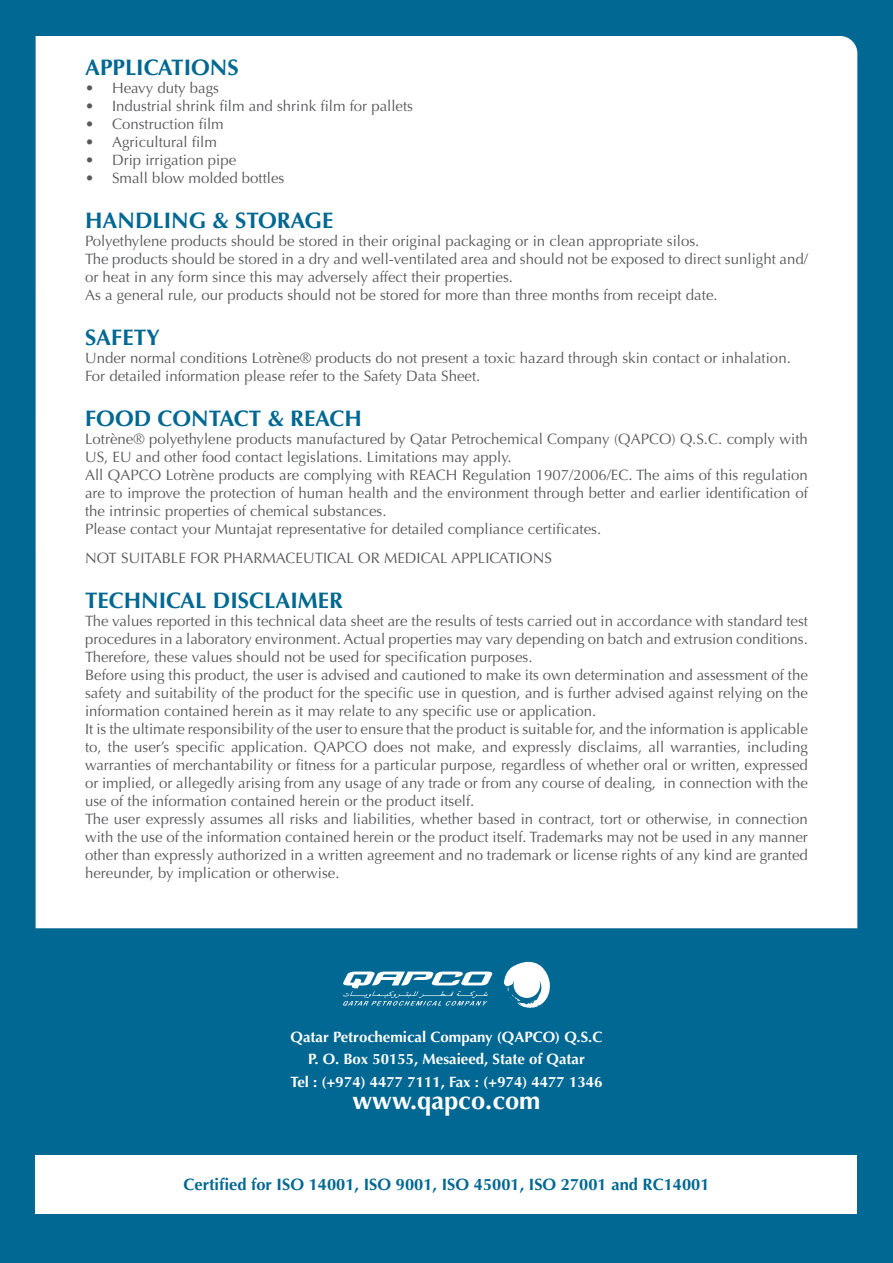
<style>
.page{position:relative;width:893px;height:1263px;background:#006892}
.page>*{position:absolute;margin:0;border:0;box-sizing:border-box;transform-origin:0 0}
.t1{font:700 25.5px "Optima";color:#fff}
.t2{font:700 22.5px "Optima";color:#006892}
.t3{font:700 16.5px "Optima";color:#006892}
.t4{font:15px/18px "Optima";color:#58595b}
.t5{font:700 15px/22.5px "Optima";color:#fff;text-align:center}
</style>
<div class="page">
<div style="left:36px;top:36px;width:821px;height:892px;background:#fff"></div>
<svg style="left:343px;top:971px;width:150px;height:35px"></svg>
<svg style="left:504px;top:962px;width:46px;height:46px"></svg>
<div style="left:36px;top:1155px;width:821px;height:59px;background:#fff"></div>
<h2 class="t2" style="left:85px;top:54px;width:155px">APPLICATIONS</h2>
<p class="t4" style="left:112px;top:79px;width:109px">Heavy duty bags</p>
<p class="t4" style="left:85px;top:79px;width:11px">•</p>
<p class="t4" style="left:85px;top:97px;width:11px">•</p>
<p class="t4" style="left:112px;top:97px;width:302px">Industrial shrink film and shrink film for pallets</p>
<p class="t4" style="left:85px;top:115px;width:11px">•</p>
<p class="t4" style="left:112px;top:115px;width:113px">Construction film</p>
<p class="t4" style="left:85px;top:133px;width:11px">•</p>
<p class="t4" style="left:112px;top:133px;width:106px">Agricultural film</p>
<p class="t4" style="left:85px;top:151px;width:11px">•</p>
<p class="t4" style="left:112px;top:151px;width:126px">Drip irrigation pipe</p>
<p class="t4" style="left:112px;top:169px;width:174px">Small blow molded bottles</p>
<p class="t4" style="left:85px;top:169px;width:11px">•</p>
<h2 class="t2" style="left:85px;top:207px;width:250px">HANDLING &amp; STORAGE</h2>
<p class="t4" style="left:85px;top:232px;width:724px">Polyethylene products should be stored in their original packaging or in clean appropriate silos.<br>The products should be stored in a dry and well-ventilated area and should not be exposed to direct sunlight and/ or heat in any form since this may adversely affect their properties.<br>As a general rule, our products should not be stored for more than three months from receipt date.</p>
<h2 class="t2" style="left:85px;top:324px;width:77px">SAFETY</h2>
<p class="t4" style="left:85px;top:349px;width:707px">Under normal conditions Lotrène® products do not present a toxic hazard through skin contact or inhalation.<br>For detailed information please refer to the Safety Data Sheet.</p>
<h2 class="t2" style="left:85px;top:405px;width:279px">FOOD CONTACT &amp; REACH</h2>
<p class="t4" style="left:85px;top:430px;width:724px">Lotrène® polyethylene products manufactured by Qatar Petrochemical Company (QAPCO Q) C.S. . comply with US, EU and other food contact legislations. Limitations may apply.<br>All QAPCO Lotrène products are complying with REACH Regulation 1907/2006/EC. The aims of this regulation are to improve the protection of human health and the environment through better and earlier identification of the intrinsic properties of chemical substances.<br>Please contact your Muntajat representative for detailed compliance certificates.</p>
<p class="t4" style="left:85px;top:549px;width:468px">NOT SUITABLE FOR PHARMACEUTICAL OR MEDICAL APPLICATIONS</p>
<h2 class="t2" style="left:85px;top:587px;width:259px">TECHNICAL DISCLAIMER</h2>
<p class="t4" style="left:85px;top:612px;width:724px">The values reported in this technical data sheet are the results of tests carried out in accordance with standard test</p>
<p class="t4" style="left:85px;top:630px;width:724px">procedures in a laboratory environment. Actual properties may vary depending on batch and extrusion conditions.</p>
<p class="t4" style="left:85px;top:648px;width:449px">Therefore, these values should not be used for specification purposes.</p>
<p class="t4" style="left:85px;top:666px;width:724px">Before using this product, the user is advised and cautioned to make its own determination and assessment of the</p>
<p class="t4" style="left:85px;top:684px;width:724px">safety and suitability of the product for the specific use in question, and is further advised against relying on the</p>
<p class="t4" style="left:85px;top:702px;width:513px">information contained herein as it may relate to any specific use or application.</p>
<p class="t4" style="left:85px;top:720px;width:724px">isIt the ultimate responsibility of the user to ensure that the product is suitable for, and the information is applicable</p>
<p class="t4" style="left:85px;top:738px;width:724px">to, the user s’ specific application. QAPCO does not make, and expressly disclaims, all warranties, including</p>
<p class="t4" style="left:85px;top:756px;width:724px">warranties of merchantability or fitness for a particular purpose, regardless of whether oral or written, expressed</p>
<p class="t4" style="left:663px;top:774px;width:146px">in connection with the</p>
<p class="t4" style="left:85px;top:774px;width:724px">or implied, or allegedly arising from any usage of any trade or from any course of dealing,<br>use of the information contained herein or the product itself.<br>The user expressly assumes all risks and liabilities, whether based in contract, tort or otherwise, in connection with the use of the information contained herein or the product itself. Trademarks may not be used in any manner other than expressly authorized in a written agreement and no trademark or license rights of any kind are granted hereunder, by implication or otherwise.</p>
<p class="t5" style="left:291px;top:1026px;width:313px">Qatar Petrochemical Company (QAPCO) Q C.S.<br>O.P . Box 50155, Mesaieed, State of Qatar<br>Tel (: +974) 4477 7111, Fax ): +974( 4477 1346</p>
<h1 class="t1" style="left:352px;top:1086px;width:190px">www.qapco.com</h1>
<p class="t3" style="left:183px;top:1174px;width:528px">Certified for ISO 14001, ISO 9001, ISO 45001, ISO 27001 and RC14001</p>
</div>
